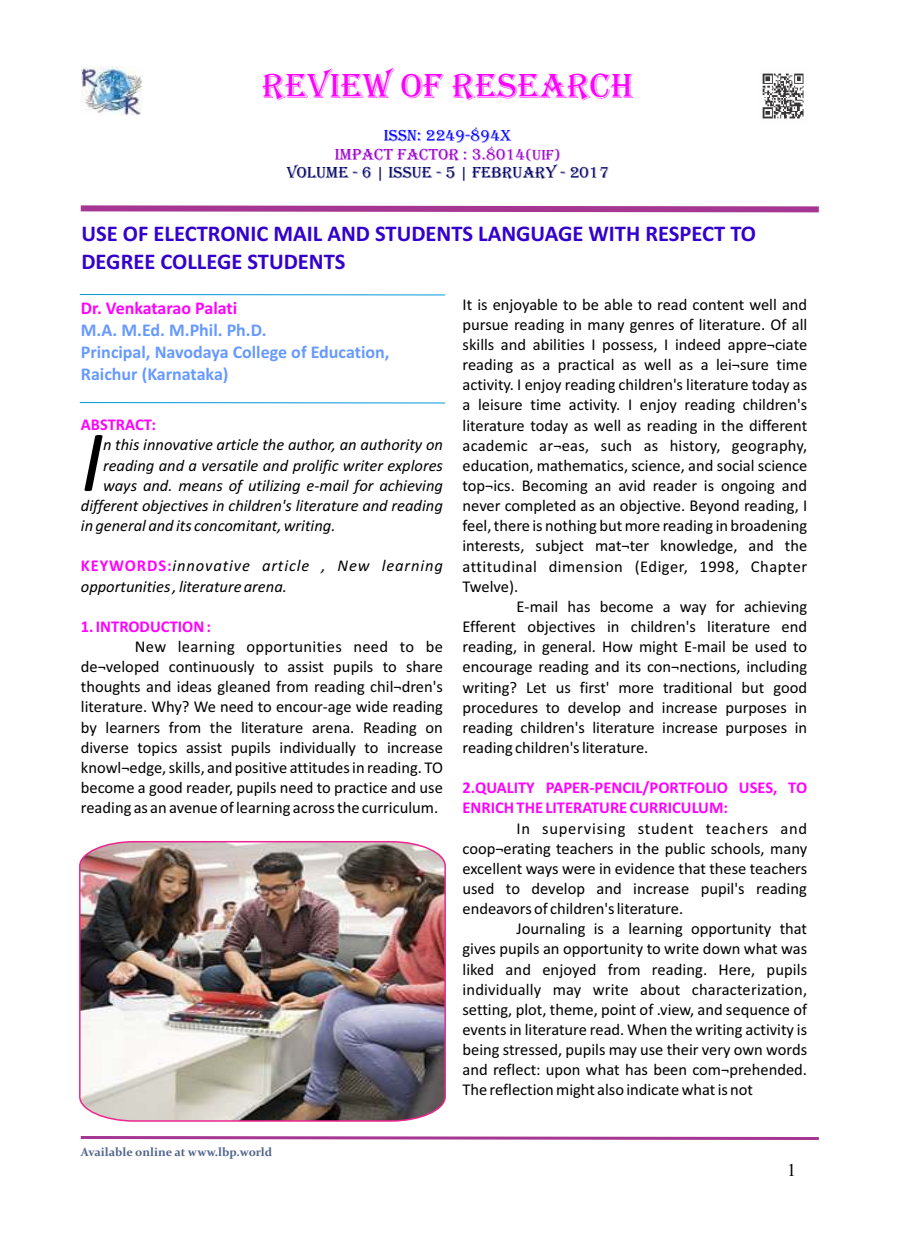
<style>
.page{position:relative;width:898px;height:1242px;background:#fff}
.page>*{position:absolute;margin:0;border:0;box-sizing:border-box;transform-origin:0 0}
.t1{font:italic 87.75px "Calibri";color:#000}
.t2{font:36px "Algerian";color:#f0f}
.t3{font:700 22.5px/27.5px "Calibri";color:#30c}
.t4{font:700 18px/21.9px "Calibri";color:#69f}
.t5{font:700 18px "Calibri";color:#f0f}
.t6{font:18px "Times New Roman";color:#000}
.t7{font:16.5px/20.1px "Calibri";color:#000;text-align:justify}
.t8{font:italic 16.5px/20.1px "Calibri";color:#000}
.t9{font:700 16.5px/20.1px "Calibri";color:#f0f}
.t10{font:16.5px/18.3px "Algerian";color:#006;text-align:center}
.t11{font:700 12px "Constantia";color:#52658c}
.s1{color:#00f}
.s2{color:#90c}
.s3{font-size:15px;color:#90c}
.s4{font-weight:700;font-style:normal;color:#f0f}
</style>
<div class="page">
<svg style="left:80px;top:205px;width:739px;height:8px;background:#bb68ad"></svg>
<svg style="left:80px;top:1136px;width:739px;height:4px;background:#bb67ac"></svg>
<img style="left:762px;top:73px;width:42px;height:46px">
<img style="left:82px;top:67px;width:60px;height:48px">
<img style="left:79px;top:841px;width:367px;height:281px">
<hr style="left:80px;top:402px;width:365px;height:1px;background:#0098da">
<hr style="left:80px;top:294px;width:365px;height:1px;background:#0098da">
<h2 class="t2" style="left:262px;top:66px;width:373px">REVIEW OF RESEARCH</h2>
<p class="t10" style="left:286px;top:127px;width:324px"><span class="s1">ISSN: 2249-894X<br></span><span class="s2">IMPACT FACTOR : 3.8014</span><span class="s3">(UIF)<br></span>VOLUME - 6 | ISSUE - 5 | FEBRUARY - 2017</p>
<h3 class="t3" style="left:81px;top:222px;width:676px">USE OF ELECTRONIC MAIL AND STUDENTS LANGUAGE WITH RESPECT TO<br>DEGREE COLLEGE STUDENTS</h3>
<p class="t5" style="left:81px;top:301px;width:158px">Dr. Venkatarao Palati</p>
<p class="t4" style="left:81px;top:321px;width:310px">M.A. M.Ed. M.Phil. Ph.D.<br>Principal, Navodaya College of Education,<br>Raichur (Karnataka)</p>
<p class="t9" style="left:81px;top:416px;width:76px">ABSTRACT:</p>
<p class="t8" style="left:103px;top:436px;width:341px">n this innovative article the author, an authority on</p>
<h1 class="t1" style="left:81px;top:425px;width:24px">I</h1>
<p class="t8" style="left:103px;top:456px;width:341px">reading and a versatile and prolific writer explores</p>
<p class="t8" style="left:103px;top:476px;width:341px">ways and. means of utilizing e-mail for achieving</p>
<p class="t8" style="left:81px;top:497px;width:363px">different objectives in children's literature and reading</p>
<p class="t8" style="left:81px;top:517px;width:256px">in general and its concomitant, writing.</p>
<p class="t8" style="left:81px;top:557px;width:363px"><span class="s4">KEYWORDS:</span>innovative article , New learning opportunities , literature arena.</p>
<p class="t9" style="left:81px;top:617px;width:132px">1. INTRODUCTION :</p>
<p class="t7" style="left:81px;top:638px;width:363px;text-indent:54px">New learning opportunities need to be de¬veloped continuously to assist pupils to share thoughts and ideas gleaned from reading chil¬dren's literature. Why? We need to encour-age wide reading by learners from the literature arena. Reading on diverse topics assist pupils individually to increase knowl¬edge, skills, and positive attitudes in reading. TO become a good reader, pupils need to practice and use reading as an avenue of learning across the curriculum.</p>
<p class="t11" style="left:81px;top:1147px;width:193px">Available online at www.lbp.world</p>
<p class="t7" style="left:462px;top:295px;width:346px">It is enjoyable to be able to read content well and pursue reading in many genres of literature. Of all skills and abilities I possess, I indeed appre¬ciate reading as a practical as well as a lei¬sure time activity. I enjoy reading children's literature today as a leisure time activity. I enjoy reading children's literature today as well as reading in the different academic ar¬eas, such as history, geography, education, mathematics, science, and social science top¬ics. Becoming an avid reader is ongoing and never completed as an objective. Beyond reading, I feel, there is nothing but more reading in broadening interests, subject mat¬ter knowledge, and the attitudinal dimension (Ediger, 1998, Chapter Twelve).</p>
<p class="t7" style="left:462px;top:598px;width:346px;text-indent:54px">E-mail has become a way for achieving Efferent objectives in children's literature end reading, in general. How might E-mail be used to encourage reading and its con¬nections, including writing? Let us first' more traditional but good procedures to develop and increase purposes in reading children's literature increase purposes in reading children's literature.</p>
<p class="t9" style="left:462px;top:779px;width:346px">2.QUALITY PAPER-PENCIL/PORTFOLIO USES, TO<br>ENRICH THE LITERATURE CURRICULUM:</p>
<p class="t7" style="left:462px;top:819px;width:346px;text-indent:54px">In supervising student teachers and coop¬erating teachers in the public schools, many excellent ways were in evidence that these teachers used to develop and increase pupil's reading endeavors of children's literature.</p>
<p class="t7" style="left:462px;top:920px;width:346px;text-indent:54px">Journaling is a learning opportunity that gives pupils an opportunity to write down what was liked and enjoyed from reading. Here, pupils individually may write about characterization, setting, plot, theme, point of .view, and sequence of events in literature read. When the writing activity is being stressed, pupils may use their very own words and reflect: upon what has been com¬prehended.<br>The reflection might also indicate what is not</p>
<p class="t6" style="left:786px;top:1164px;width:10px">1</p>
</div>
